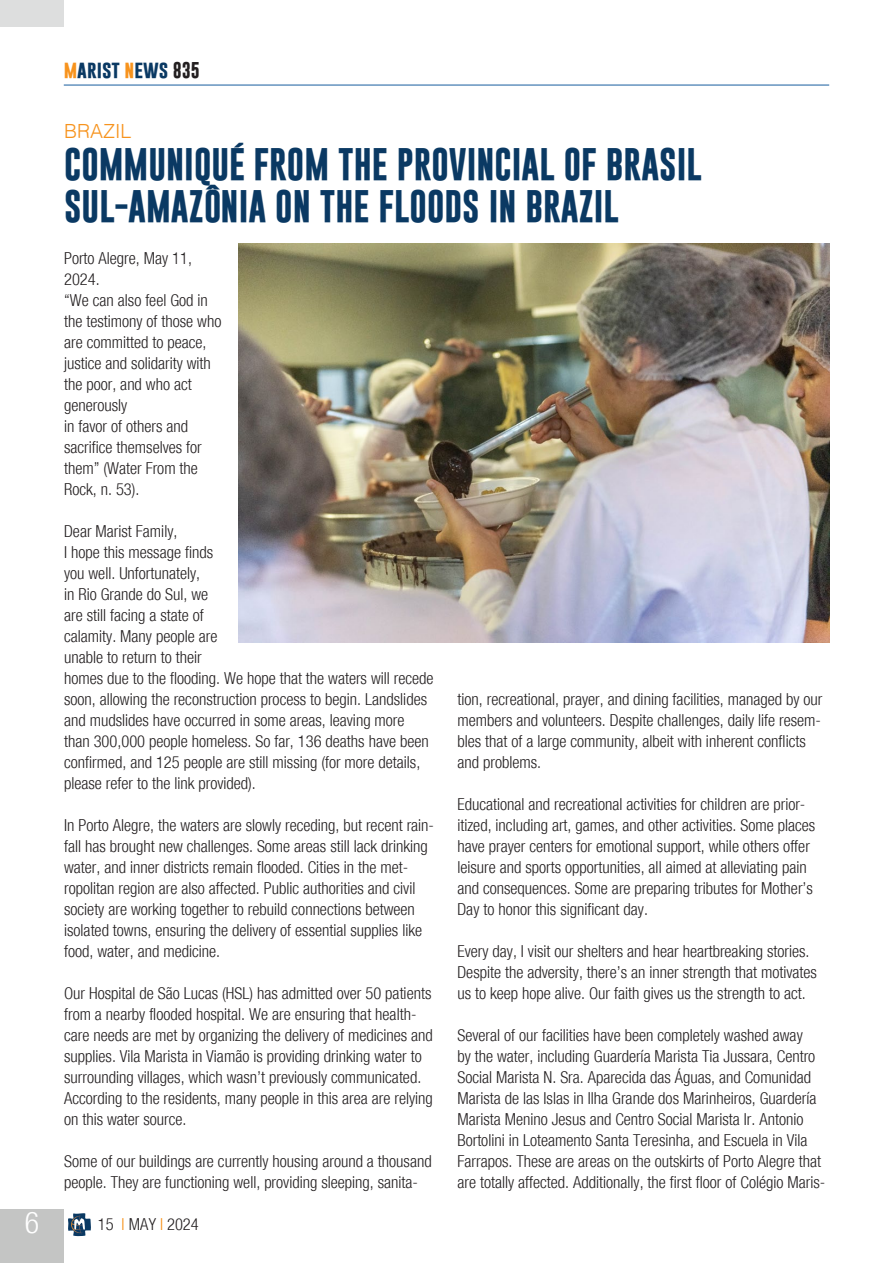
<style>
.page{position:relative;width:893px;height:1263px;background:#fff}
.page>*{position:absolute;margin:0;border:0;box-sizing:border-box;transform-origin:0 0}
.Titolo{font:700 33px "Gobold";color:#0a3963}
.t1{font:300 condensed 30px "Helvetica Neue";color:#fff}
.Titolo-2{font:300 19.5px "Helvetica";color:#f7931d}
.t2{font:700 18px "Gobold";color:#0a3963}
.Testo_normal{font:300 condensed 16.5px/21px "Helvetica Neue";color:#231f20}
.s1{color:#f7931d}
.s2{font-size:16.5px;color:#231f20}
</style>
<div class="page">
<div style="left:0;top:1209px;width:64px;height:54px;background:#c4c5c4"></div>
<hr style="left:64px;top:85px;width:765px;height:1px;background:#175d9e">
<svg style="left:68px;top:1213px;width:23px;height:23px"></svg>
<div style="left:0;top:0;width:64px;height:27px;background:#dddede"></div>
<img style="left:238px;top:243px;width:591px;height:399px">
<p class="t2" style="left:64px;top:57px;width:138px"><span class="s1">m</span>arist <span class="s1">n</span>ews <span class="s2">835</span></p>
<p class="Titolo-2" style="left:64px;top:114px;width:69px">BRAZIL</p>
<p class="Titolo" style="left:64px;top:143px;width:639px">COMMUNIQUÉ FROM THE PROVINCIAL OF BRASIL</p>
<p class="Titolo" style="left:64px;top:185px;width:556px">SUL-AMAZÔNIA ON THE FLOODS IN BRAZIL</p>
<p class="Testo_normal" style="left:64px;top:248px;width:129px">Porto Alegre, May 11,<br>2024.</p>
<p class="Testo_normal" style="left:64px;top:290px;width:159px">“We can also feel God in the testimony of those who are committed to peace,</p>
<p class="Testo_normal" style="left:64px;top:353px;width:148px">justice and solidarity with the poor, and who act generously</p>
<p class="Testo_normal" style="left:64px;top:416px;width:139px">in favor of others and sacrifice themselves for them” (Water From the<br>Rock, n. 53).</p>
<p class="Testo_normal" style="left:64px;top:521px;width:115px">Dear Marist Family,</p>
<p class="Testo_normal" style="left:64px;top:542px;width:371px">I hope this message finds<br>you well. Unfortunately,<br>in Rio Grande do Sul, we<br>are still facing a state of<br>calamity. Many people are<br>unable to return to their<br>homes due to the flooding. We hope that the waters will recede soon, allowing the reconstruction process to begin. Landslides and mudslides have occurred in some areas, leaving more than 300,000 people homeless. So far, 136 deaths have been confirmed, and 125 people are still missing (for more details, please refer to the link provided).</p>
<p class="Testo_normal" style="left:64px;top:815px;width:371px">In Porto Alegre, the waters are slowly receding, but recent rain&shy;fall has brought new challenges. Some areas still lack drinking water, and inner districts remain flooded. Cities in the met&shy;ropolitan region are also affected. Public authorities and civil society are working together to rebuild connections between isolated towns, ensuring the delivery of essential supplies like food, water, and medicine.</p>
<p class="Testo_normal" style="left:64px;top:983px;width:370px">Our Hospital de São Lucas (HSL) has admitted over 50 patients from a nearby flooded hospital. We are ensuring that health&shy;care needs are met by organizing the delivery of medicines and supplies. Vila Marista in Viamão is providing drinking water to surrounding villages, which wasn’t previously communicated.<br>According to the residents, many people in this area are relying on this water source.</p>
<p class="Testo_normal" style="left:64px;top:1151px;width:369px">Some of our buildings are currently housing around a thousand people. They are functioning well, providing sleeping, sanita-</p>
<p class="Testo_normal" style="left:457px;top:689px;width:367px">tion, recreational, prayer, and dining facilities, managed by our members and volunteers. Despite challenges, daily life resem&shy;bles that of a large community, albeit with inherent conflicts and problems.</p>
<p class="Testo_normal" style="left:457px;top:794px;width:359px">Educational and recreational activities for children are prior&shy;itized, including art, games, and other activities. Some places have prayer centers for emotional support, while others offer leisure and sports opportunities, all aimed at alleviating pain and consequences. Some are preparing tributes for Mother’s Day to honor this significant day.</p>
<p class="Testo_normal" style="left:457px;top:941px;width:361px">Every day, I visit our shelters and hear heartbreaking stories.<br>Despite the adversity, there’s an inner strength that motivates us to keep hope alive. Our faith gives us the strength to act.</p>
<p class="Testo_normal" style="left:457px;top:1025px;width:369px">Several of our facilities have been completely washed away<br>by the water, including Guardería Marista Tia Jussara, Centro Social Marista N. Sra. Aparecida das Águas, and Comunidad Marista de las Islas in Ilha Grande dos Marinheiros, Guardería Marista Menino Jesus and Centro Social Marista Ir. Antonio Bortolini in Loteamento Santa Teresinha, and Escuela in Vila Farrapos. These are areas on the outskirts of Porto Alegre that are totally affected. Additionally, the first floor of Colégio Maris-</p>
<h2 class="t1" style="left:25px;top:1205px;width:16px">6</h2>
<p class="Testo_normal" style="left:98px;top:1214px;width:102px">15 <span class="s1">I</span> MAY <span class="s1">I</span> 2024</p>
</div>
